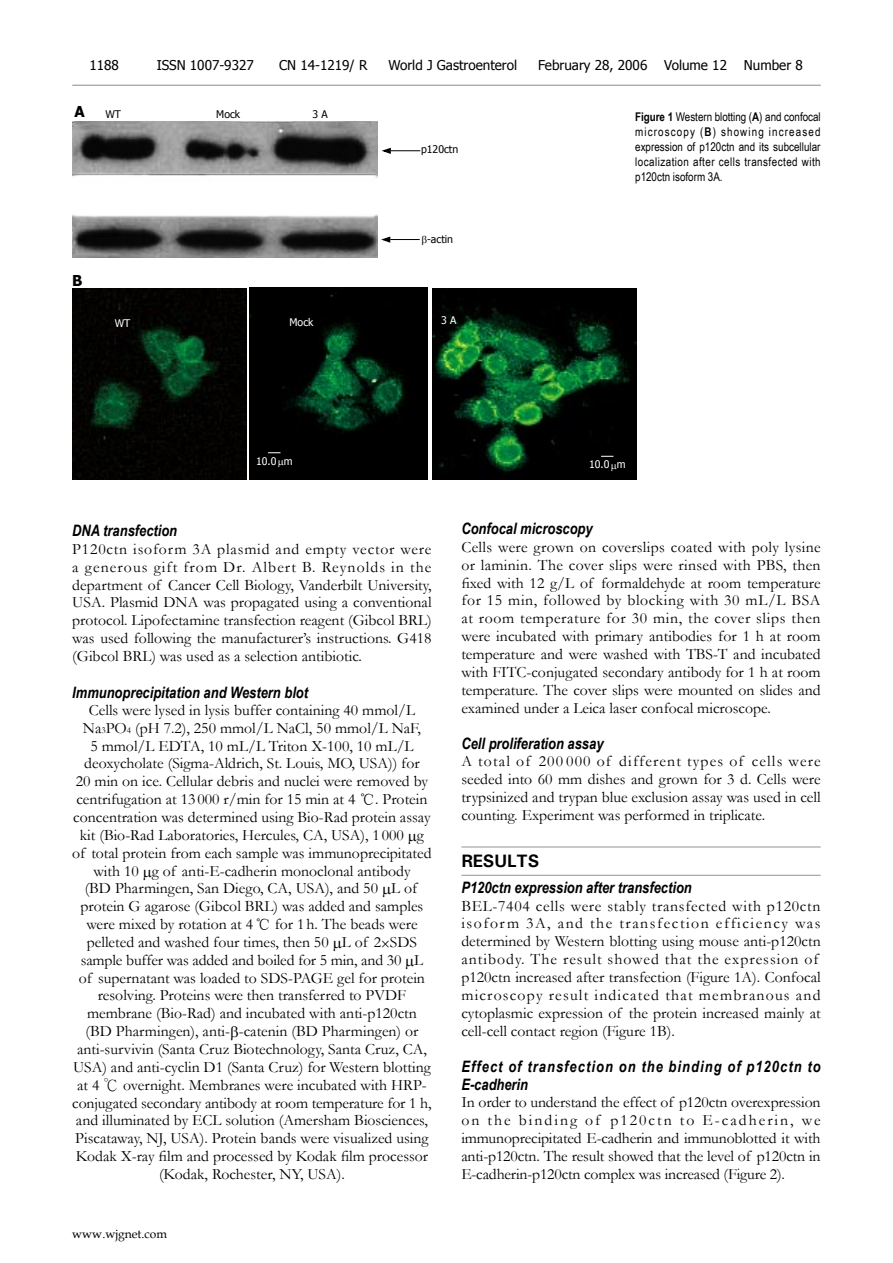
<style>
.page{position:relative;width:893px;height:1263px;background:#fff}
.page>*{position:absolute;margin:0;border:0;box-sizing:border-box;transform-origin:0 0}
.t1{font:700 18px "Univers";letter-spacing:-.01em;color:#000}
.t2{font:15.75px/17.9px "Garamond";color:#000;text-align:justify}
.t3{font:italic 700 15.75px "Arial Narrow";color:#000}
.t4{font:italic 700 15.75px/18px "Arial Narrow";letter-spacing:.07em;color:#000}
.t5{font:700 15px "Tahoma";color:#000}
.t6{font:13.5px "Tahoma";color:#000}
.t7{font:12px/15px "Arial Narrow";letter-spacing:.04em;color:#000;text-align:justify}
.t8{font:12px "Book Antiqua";color:#000}
.t9{font:10.5px "Tahoma";color:#000}
.t10{font:10.5px "Tahoma";color:#fff}
.s1{font-weight:700}
.s2{font-size:9.15px}
.s3{font-family:"Sim Sun"}
.s4{font-family:"P Ming Li U"}
</style>
<div class="page">
<hr style="left:72px;top:85px;width:749px;height:1px;background:#898989">
<svg style="left:382px;top:147px;width:38px;height:7px"></svg>
<img style="left:73px;top:122px;width:305px;height:135px">
<img style="left:72px;top:288px;width:174px;height:191px">
<img style="left:249px;top:288px;width:179px;height:191px">
<img style="left:432px;top:288px;width:204px;height:191px">
<svg style="left:601px;top:456px;width:12px;height:1px"></svg>
<svg style="left:268px;top:452px;width:12px;height:1px"></svg>
<svg style="left:382px;top:236px;width:9px;height:7px"></svg>
<hr style="left:390px;top:239px;width:30px;height:1px;background:#000">
<hr style="left:461px;top:847px;width:360px;height:1px;background:#949495">
<hr style="left:461px;top:875px;width:360px;height:1px;background:#949495">
<svg style="left:278px;top:460px;width:6px;height:7px"></svg>
<svg style="left:611px;top:464px;width:6px;height:7px"></svg>
<p class="t6" style="left:89px;top:56px;width:31px">1188</p>
<p class="t6" style="left:157px;top:56px;width:98px">ISSN 1007-9327</p>
<p class="t6" style="left:279px;top:56px;width:90px">CN 14-1219/ R</p>
<p class="t6" style="left:389px;top:56px;width:130px">World J Gastroenterol</p>
<p class="t6" style="left:538px;top:56px;width:111px">February 28, 2006</p>
<p class="t6" style="left:664px;top:56px;width:64px">Volume 12</p>
<p class="t6" style="left:744px;top:56px;width:60px">Number 8</p>
<p class="t5" style="left:74px;top:101px;width:12px">A</p>
<p class="t9" style="left:105px;top:107px;width:17px">WT</p>
<p class="t9" style="left:216px;top:107px;width:25px">Mock</p>
<p class="t9" style="left:312px;top:107px;width:17px">3 A</p>
<p class="t9" style="left:421px;top:143px;width:39px">p120ctn</p>
<p class="t5" style="left:72px;top:270px;width:12px">B</p>
<p class="t9" style="left:427px;top:232px;width:27px">-actin</p>
<p class="t10" style="left:115px;top:316px;width:17px">WT</p>
<p class="t10" style="left:290px;top:315px;width:25px">Mock</p>
<p class="t10" style="left:441px;top:313px;width:17px">3 A</p>
<p class="t7" style="left:635px;top:109px;width:187px"><span class="s1">Figure 1</span> Western blotting (<span class="s1">A</span>) and confocal microscopy (<span class="s1">B</span>) showing increased expression of p120ctn and its subcellular localization after cells transfected with p120ctn isoform 3A.</p>
<p class="t10" style="left:256px;top:454px;width:38px">10.0 m</p>
<p class="t10" style="left:589px;top:457px;width:38px">10.0 m</p>
<p class="t3" style="left:72px;top:518px;width:106px">DNA transfection</p>
<p class="t2" style="left:72px;top:539px;width:361px">P120ctn isoform 3A plasmid and empty vector were a generous gift from Dr. Albert B. Reynolds in the department of Cancer Cell Biology, Vanderbilt University, USA. Plasmid DNA was propagated using a conventional protocol. Lipofectamine transfection reagent (Gibcol BRL) was used following the manufacturer’s instructions. G418 (Gibcol BRL) was used as a selection antibiotic.</p>
<p class="t3" style="left:72px;top:680px;width:237px">Immunoprecipitation and Western blot</p>
<p class="t2" style="left:72px;top:700px;width:361px;text-align:center">Cells were lysed in lysis buffer containing 40 mmol/L Na<span class="s2">3</span>PO<span class="s2">4</span> (pH 7.2), 250 mmol/L NaCl, 50 mmol/L NaF,<br>5 mmol/L EDTA, 10 mL/L Triton X-100, 10 mL/L deoxycholate (Sigma-Aldrich, St. Louis, MO, USA)) for<br>20 min on ice. Cellular debris and nuclei were removed by centrifugation at 13 000 r/min for 15 min at 4 <span class="s3">℃</span>. Protein concentration was determined using Bio-Rad protein assay kit (Bio-Rad Laboratories, Hercules, CA, USA), 1 000 g of total protein from each sample was immunoprecipitated with 10 g of anti-E-cadherin monoclonal antibody<br>(BD Pharmingen, San Diego, CA, USA), and 50 L of protein G agarose (Gibcol BRL) was added and samples were mixed by rotation at 4<span class="s3">℃</span> for 1h. The beads were pelleted and washed four times, then 50 L of 2 SDS sample buffer was added and boiled for 5 min, and 30 L of supernatant was loaded to SDS-PAGE gel for protein resolving. Proteins were then transferred to PVDF membrane (Bio-Rad) and incubated with anti-p120ctn (BD Pharmingen), anti- -catenin (BD Pharmingen) or anti-survivin (Santa Cruz Biotechnology, Santa Cruz, CA, USA) and anti-cyclin D1 (Santa Cruz) for Western blotting at 4 <span class="s4">℃</span> overnight. Membranes were incubated with HRP&shy;conjugated secondary antibody at room temperature for 1 h, and illuminated by ECL solution (Amersham Biosciences, Piscataway, NJ, USA). Protein bands were visualized using Kodak X-ray film and processed by Kodak film processor (Kodak, Rochester, NY, USA).</p>
<p class="t8" style="left:72px;top:1225px;width:96px">www.wjgnet.com</p>
<p class="t3" style="left:461px;top:517px;width:133px">Confocal microscopy</p>
<p class="t2" style="left:461px;top:537px;width:361px">Cells were grown on coverslips coated with poly lysine or laminin. The cover slips were rinsed with PBS, then fixed with 12 g/L of formaldehyde at room temperature for 15 min, followed by blocking with 30 mL/L BSA at room temperature for 30 min, the cover slips then were incubated with primary antibodies for 1 h at room temperature and were washed with TBS-T and incubated with FITC-conjugated secondary antibody for 1 h at room temperature. The cover slips were mounted on slides and examined under a Leica laser confocal microscope.</p>
<p class="t3" style="left:461px;top:732px;width:144px">Cell proliferation assay</p>
<p class="t2" style="left:461px;top:752px;width:361px">A total of 200 000 of different types of cells were seeded into 60 mm dishes and grown for 3 d. Cells were trypsinized and trypan blue exclusion assay was used in cell counting. Experiment was performed in triplicate.</p>
<p class="t1" style="left:461px;top:849px;width:79px">RESULTS</p>
<p class="t3" style="left:461px;top:875px;width:232px">P120ctn expression after transfection</p>
<p class="t2" style="left:461px;top:896px;width:361px;text-align:left">BEL-7404 cells were stably transfected with p120ctn isoform 3A, and the transfection efficiency was determined by Western blotting using mouse anti-p120ctn antibody. The result showed that the expression of p120ctn increased after transfection (Figure 1A). Confocal microscopy result indicated that membranous and cytoplasmic expression of the protein increased mainly at cell-cell contact region (Figure 1B).</p>
<p class="t4" style="left:461px;top:1057px;width:361px">Effect of transfection on the binding of p120ctn to<br>E-cadherin</p>
<p class="t2" style="left:461px;top:1093px;width:361px">In order to understand the effect of p120ctn overexpression on the binding of p120ctn to E-cadherin, we immunoprecipitated E-cadherin and immunoblotted it with anti-p120ctn. The result showed that the level of p120ctn in E-cadherin-p120ctn complex was increased (Figure 2).</p>
</div>
